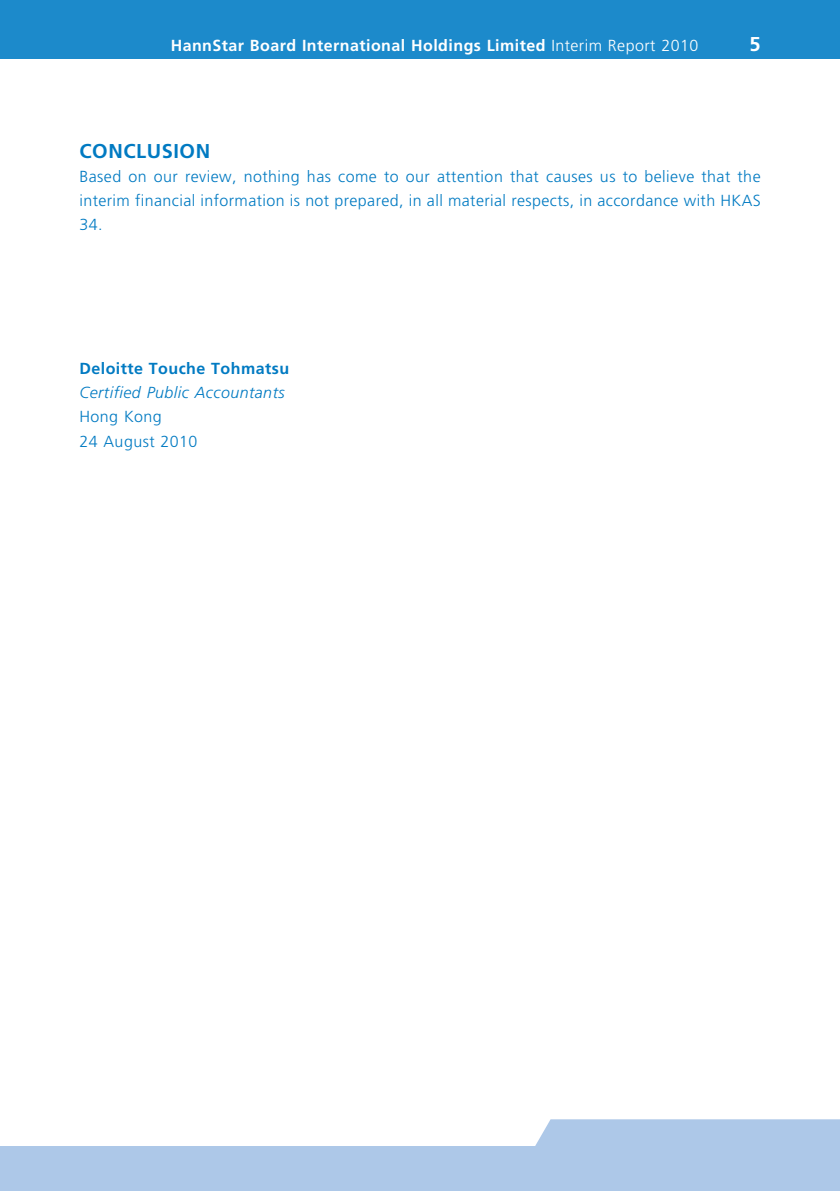
<style>
.page{position:relative;width:840px;height:1191px;background:#fff}
.page>*{position:absolute;margin:0;border:0;box-sizing:border-box;transform-origin:0 0}
.t1{font:700 20px "Frutiger LT Std";color:#007ac2}
.t2{font:700 20px "Frutiger LT Std";color:#fff}
.t3{font:300 16px/24px "Frutiger LT Std";letter-spacing:.025em;color:#007ac2;text-align:justify}
.t4{font:700 16px "Frutiger LT Std";letter-spacing:.03em;color:#fff}
.t5{font:italic 300 16px "Frutiger LT Std";letter-spacing:.03em;color:#007ac2}
.t6{font:700 16px "Frutiger LT Std";letter-spacing:.03em;color:#007ac2}
.s1{font-weight:300}
</style>
<div class="page">
<div style="left:0;top:0;width:839px;height:58px;background:#1c8acb"></div>
<div style="left:0;top:1146px;width:839px;height:45px;background:#adc8e8"></div>
<div style="left:535px;top:1119px;width:304px;height:27px;background:#adc8e8"></div>
<p class="t4" style="left:171px;top:36px;width:529px">HannStar Board International Holdings Limited <span class="s1">Interim Report 2010</span></p>
<p class="t2" style="left:749px;top:32px;width:13px">5</p>
<p class="t1" style="left:79px;top:140px;width:27px">Conclusion</p>
<p class="t3" style="left:79px;top:165px;width:682px">Based on our review, nothing has come to our attention that causes us to believe that the interim financial information is not prepared, in all material respects, in accordance with HKAS 34.</p>
<p class="t6" style="left:79px;top:359px;width:211px">Deloitte Touche Tohmatsu</p>
<p class="t5" style="left:79px;top:384px;width:206px">Certified Public Accountants</p>
<p class="t3" style="left:79px;top:405px;width:119px">Hong Kong<br>24 August 2010</p>
</div>
